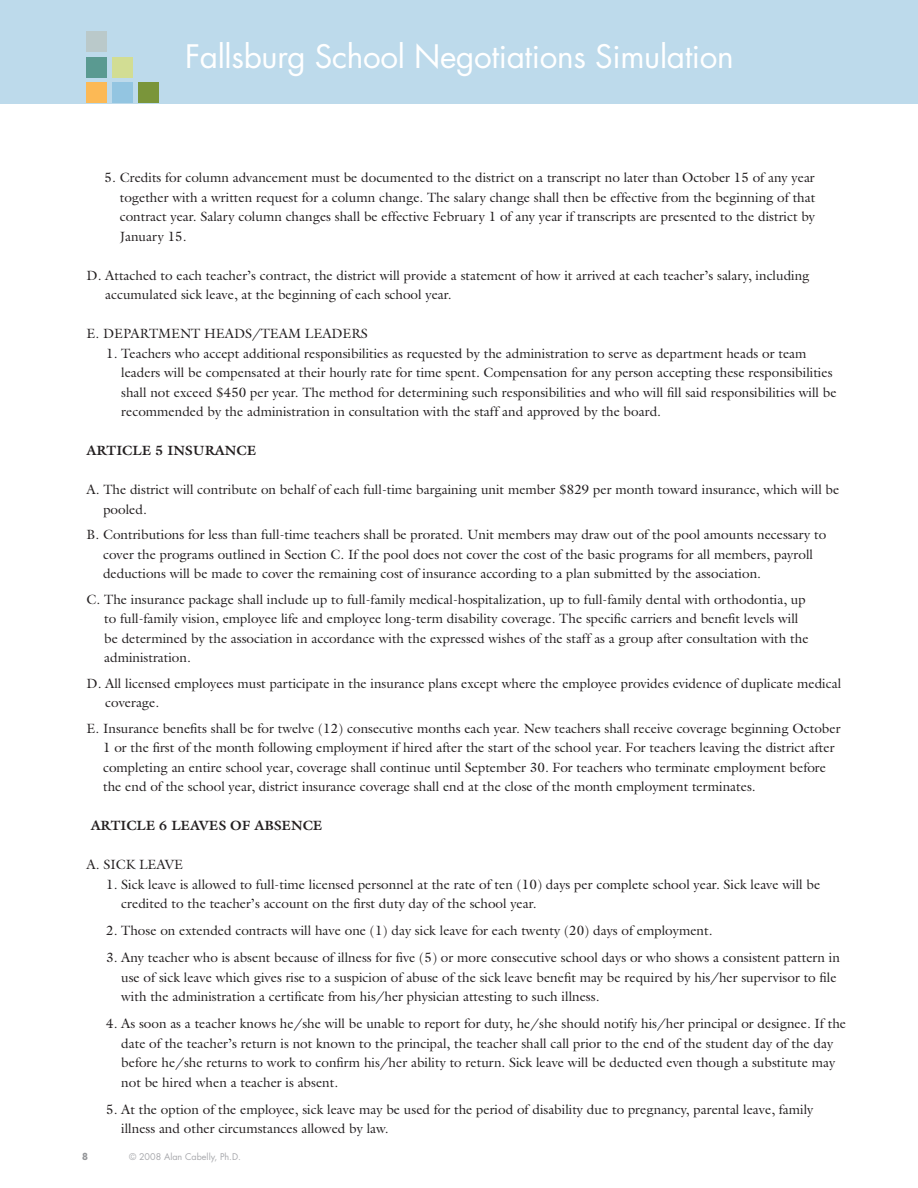
<style>
.page{position:relative;width:918px;height:1188px;background:#fff}
.page>*{position:absolute;margin:0;border:0;box-sizing:border-box;transform-origin:0 0}
.t1{font:31.5px "Futura";letter-spacing:-.01em;color:#fff}
.Body_ITC_Galliard_9{font:13.5px/19.5px "Galliard";color:#231f20}
.Body_ITC_Galliard_9-2{font:700 13.5px "Galliard";color:#231f20}
.t2{font:700 10.5px "Akzidenz Grotesk BE";color:#939598}
.t3{font:9px "Futura";color:#a8a9ad}
</style>
<div class="page">
<div style="left:1px;top:0;width:917px;height:103px;background:#bddaeb"></div>
<div style="left:86px;top:32px;width:21px;height:20px;background:#bac9ca"></div>
<div style="left:138px;top:82px;width:20px;height:21px;background:#7a953a"></div>
<div style="left:86px;top:57px;width:21px;height:20px;background:#5a9a91"></div>
<div style="left:112px;top:57px;width:21px;height:20px;background:#d2dd93"></div>
<div style="left:86px;top:82px;width:21px;height:21px;background:#fcb955"></div>
<div style="left:112px;top:82px;width:21px;height:21px;background:#93c5e1"></div>
<h1 class="t1" style="left:185px;top:37px;width:550px">Fallsburg School Negotiations Simulation</h1>
<p class="Body_ITC_Galliard_9" style="left:120px;top:168px;width:697px;text-align:justify;text-indent:-15px">5. Credits for column advancement must be documented to the district on a transcript no later than October 15 of any year together with a written request for a column change. The salary change shall then be effective from the beginning of that contract year. Salary column changes shall be effective February 1 of any year if transcripts are presented to the district by January 15.</p>
<p class="Body_ITC_Galliard_9" style="left:105px;top:265px;width:706px;text-indent:-19px">D. Attached to each teacher’s contract, the district will provide a statement of how it arrived at each teacher’s salary, including accumulated sick leave, at the beginning of each school year.</p>
<p class="Body_ITC_Galliard_9" style="left:87px;top:324px;width:39px">E. Department</p>
<p class="Body_ITC_Galliard_9" style="left:204px;top:324px;width:22px">Heads</p>
<p class="Body_ITC_Galliard_9" style="left:252px;top:324px;width:29px">/Team</p>
<p class="Body_ITC_Galliard_9" style="left:305px;top:324px;width:19px">Leaders</p>
<p class="Body_ITC_Galliard_9" style="left:121px;top:343px;width:717px;text-indent:-15px">1. Teachers who accept additional responsibilities as requested by the administration to serve as department heads or team leaders will be compensated at their hourly rate for time spent. Compensation for any person accepting these responsibilities shall not exceed $450 per year. The method for determining such responsibilities and who will fill said responsibilities will be recommended by the administration in consultation with the staff and approved by the board.</p>
<p class="Body_ITC_Galliard_9-2" style="left:87px;top:442px;width:171px">ARTICLE 5 INSURANCE</p>
<p class="Body_ITC_Galliard_9" style="left:103px;top:480px;width:738px;text-indent:-17px">A. The district will contribute on behalf of each full-time bargaining unit member $829 per month toward insurance, which will be pooled.</p>
<p class="Body_ITC_Galliard_9" style="left:103px;top:525px;width:725px;text-indent:-16px">B. Contributions for less than full-time teachers shall be prorated. Unit members may draw out of the pool amounts necessary to cover the programs outlined in Section C. If the pool does not cover the cost of the basic programs for all members, payroll deductions will be made to cover the remaining cost of insurance according to a plan submitted by the association.</p>
<p class="Body_ITC_Galliard_9" style="left:104px;top:589px;width:706px;text-indent:-18px">C. The insurance package shall include up to full-family medical-hospitalization, up to full-family dental with orthodontia, up to full-family vision, employee life and employee long-term disability coverage. The specific carriers and benefit levels will be determined by the association in accordance with the expressed wishes of the staff as a group after consultation with the administration.</p>
<p class="Body_ITC_Galliard_9" style="left:105px;top:673px;width:737px;text-indent:-19px">D. All licensed employees must participate in the insurance plans except where the employee provides evidence of duplicate medical coverage.</p>
<p class="Body_ITC_Galliard_9" style="left:103px;top:718px;width:739px;text-indent:-16px">E. Insurance benefits shall be for twelve (12) consecutive months each year. New teachers shall receive coverage beginning October 1 or the first of the month following employment if hired after the start of the school year. For teachers leaving the district after completing an entire school year, coverage shall continue until September 30. For teachers who terminate employment before the end of the school year, district insurance coverage shall end at the close of the month employment terminates.</p>
<p class="Body_ITC_Galliard_9-2" style="left:91px;top:817px;width:233px">ARTICLE 6 LEAVES OF ABSENCE</p>
<p class="Body_ITC_Galliard_9" style="left:87px;top:855px;width:98px">A. SICK LEAVE</p>
<p class="Body_ITC_Galliard_9" style="left:121px;top:874px;width:701px;text-indent:-15px">1. Sick leave is allowed to full-time licensed personnel at the rate of ten (10) days per complete school year. Sick leave will be credited to the teacher’s account on the first duty day of the school year.</p>
<p class="Body_ITC_Galliard_9" style="left:106px;top:921px;width:608px">2. Those on extended contracts will have one (1) day sick leave for each twenty (20) days of employment.</p>
<p class="Body_ITC_Galliard_9" style="left:121px;top:948px;width:720px;text-indent:-15px">3. Any teacher who is absent because of illness for five (5) or more consecutive school days or who shows a consistent pattern in use of sick leave which gives rise to a suspicion of abuse of the sick leave benefit may be required by his/her supervisor to file with the administration a certificate from his/her physician attesting to such illness.</p>
<p class="Body_ITC_Galliard_9" style="left:121px;top:1014px;width:726px;text-indent:-15px">4. As soon as a teacher knows he/she will be unable to report for duty, he/she should notify his/her principal or designee. If the date of the teacher’s return is not known to the principal, the teacher shall call prior to the end of the student day of the day before he/she returns to work to confirm his/her ability to return. Sick leave will be deducted even though a substitute may not be hired when a teacher is absent.</p>
<p class="Body_ITC_Galliard_9" style="left:121px;top:1099px;width:694px;text-indent:-15px">5. At the option of the employee, sick leave may be used for the period of disability due to pregnancy, parental leave, family illness and other circumstances allowed by law.</p>
<p class="t2" style="left:82px;top:1150px;width:7px">8</p>
<p class="t3" style="left:129px;top:1151px;width:113px">© 2008 Alan Cabelly, Ph.D.</p>
</div>
